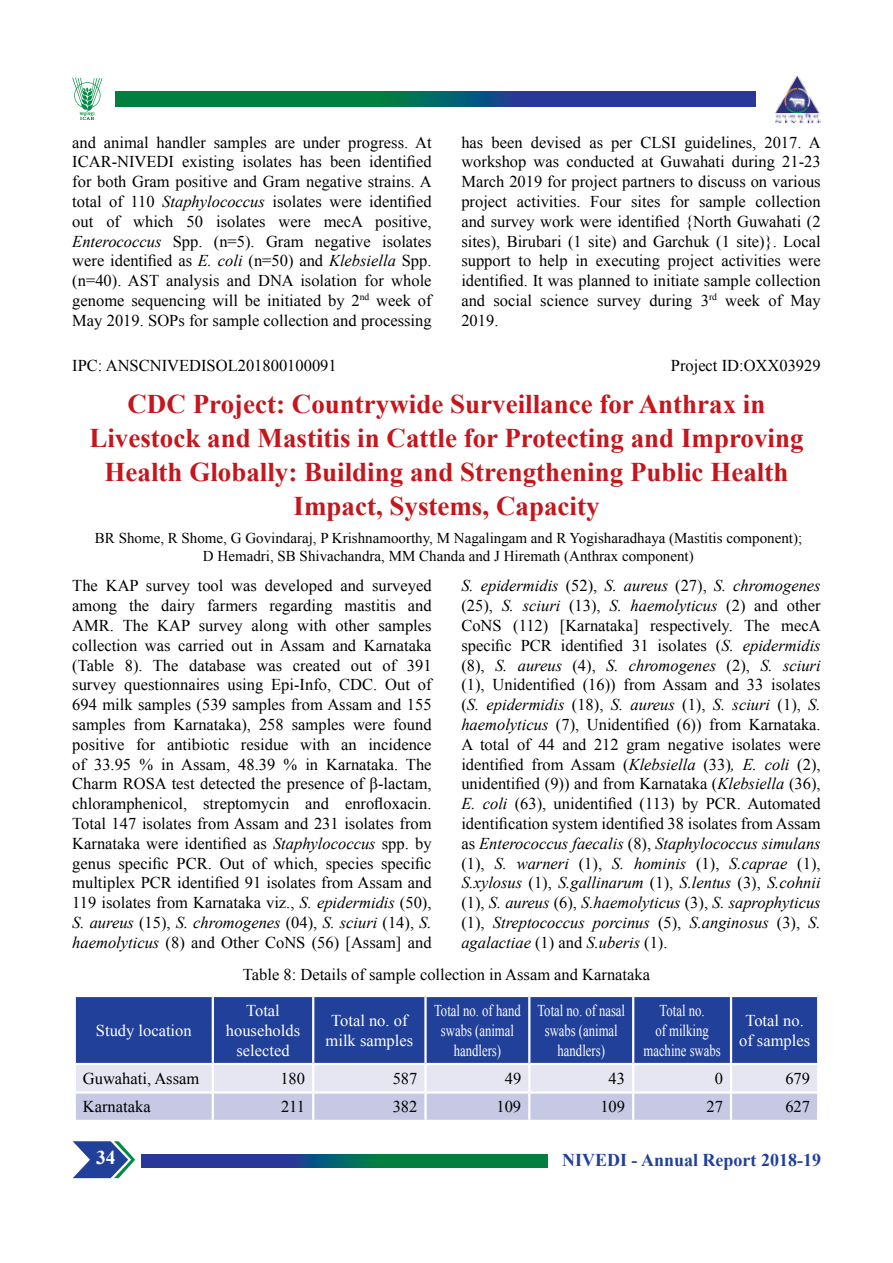
<style>
.page{position:relative;width:893px;height:1263px;background:#fff}
.page>*{position:absolute;margin:0;border:0;box-sizing:border-box;transform-origin:0 0}
.t1{font:700 27px/33.8px "Times New Roman";color:#c4161c;text-align:center}
.t2{font:700 19.5px "Times New Roman";color:#fff}
.t3{font:700 18px "Times New Roman";color:#21409a}
.t4{font:16.5px/19.8px "Times New Roman";color:#000;text-align:justify}
.t5{font:16.5px/19.8px "Times New Roman";color:#fff;text-align:center;scale:.77 1}
.t6{font:16.5px/19.8px "Times New Roman";color:#fff;text-align:center}
.t7{font:15px/18px "Times New Roman";color:#000;text-align:center}
.s1{font-style:italic}
</style>
<div class="page">
<svg style="left:141px;top:1154px;width:407px;height:14px;background:#105e68"></svg>
<svg style="left:72px;top:78px;width:31px;height:42px"></svg>
<img style="left:775px;top:75px;width:46px;height:48px">
<svg style="left:116px;top:91px;width:639px;height:15px;background:#105e68"></svg>
<svg style="left:73px;top:1141px;width:62px;height:37px"></svg>
<div style="left:76px;top:997px;width:741px;height:66px;background:#21409a"></div>
<svg style="left:76px;top:1065px;width:741px;height:55px;background:#d7d7eb"></svg>
<hr style="left:212px;top:997px;width:2px;height:66px;background:#fff">
<hr style="left:312px;top:997px;width:2px;height:66px;background:#fff">
<hr style="left:424px;top:997px;width:3px;height:66px;background:#fff">
<hr style="left:528px;top:997px;width:2px;height:66px;background:#fff">
<hr style="left:632px;top:997px;width:2px;height:66px;background:#fff">
<hr style="left:730px;top:997px;width:2px;height:66px;background:#fff">
<hr style="left:212px;top:1065px;width:2px;height:26px;background:#fff">
<hr style="left:312px;top:1065px;width:2px;height:26px;background:#fff">
<hr style="left:424px;top:1065px;width:3px;height:26px;background:#fff">
<hr style="left:528px;top:1065px;width:2px;height:26px;background:#fff">
<hr style="left:632px;top:1065px;width:2px;height:26px;background:#fff">
<hr style="left:730px;top:1065px;width:2px;height:26px;background:#fff">
<hr style="left:74px;top:1091px;width:139px;height:2px;background:#fff">
<hr style="left:213px;top:1091px;width:100px;height:2px;background:#fff">
<hr style="left:212px;top:1093px;width:2px;height:27px;background:#fff">
<hr style="left:313px;top:1091px;width:112px;height:2px;background:#fff">
<hr style="left:312px;top:1093px;width:2px;height:27px;background:#fff">
<hr style="left:425px;top:1091px;width:104px;height:2px;background:#fff">
<hr style="left:424px;top:1093px;width:3px;height:27px;background:#fff">
<hr style="left:529px;top:1091px;width:104px;height:2px;background:#fff">
<hr style="left:528px;top:1093px;width:2px;height:27px;background:#fff">
<hr style="left:633px;top:1091px;width:98px;height:2px;background:#fff">
<hr style="left:632px;top:1093px;width:2px;height:27px;background:#fff">
<hr style="left:731px;top:1091px;width:88px;height:2px;background:#fff">
<hr style="left:730px;top:1093px;width:2px;height:27px;background:#fff">
<p class="t4" style="left:72px;top:132px;width:361px">and animal handler samples are under progress. At ICAR-NIVEDI existing isolates has been identified for both Gram positive and Gram negative strains. A total of 110 <span class="s1">Staphylococcus</span> isolates were identified out of which 50 isolates were mecA positive, <span class="s1">Enterococcus</span> Spp. (n=5). Gram negative isolates were identified as <span class="s1">E. coli</span> (n=50) and <span class="s1">Klebsiella</span> Spp. (n=40). AST analysis and DNA isolation for whole genome sequencing will be initiated by 2<sup>nd</sup> week of May 2019. SOPs for sample collection and processing</p>
<p class="t4" style="left:461px;top:132px;width:361px">has been devised as per CLSI guidelines, 2017. A workshop was conducted at Guwahati during 21-23<br>March 2019 for project partners to discuss on various project activities. Four sites for sample collection and survey work were identified {North Guwahati (2 sites), Birubari (1 site) and Garchuk (1 site)}. Local support to help in executing project activities were identified. It was planned to initiate sample collection and social science survey during 3<sup>rd</sup> week of May 2019.</p>
<p class="t4" style="left:72px;top:355px;width:266px">IPC: ANSCNIVEDISOL201800100091</p>
<p class="t4" style="left:671px;top:355px;width:151px">Project ID:OXX03929</p>
<h1 class="t1" style="left:89px;top:387px;width:715px">CDC Project: Countrywide Surveillance for Anthrax in Livestock and Mastitis in Cattle for Protecting and Improving Health Globally: Building and Strengthening Public Health Impact, Systems, Capacity</h1>
<p class="t7" style="left:95px;top:529px;width:709px">BR Shome, R Shome, G Govindaraj, P Krishnamoorthy, M Nagalingam and R Yogisharadhaya (Mastitis component);<br>D Hemadri, SB Shivachandra, MM Chanda and J Hiremath (Anthrax component)</p>
<p class="t4" style="left:72px;top:576px;width:361px">The KAP survey tool was developed and surveyed among the dairy farmers regarding mastitis and AMR. The KAP survey along with other samples collection was carried out in Assam and Karnataka (Table 8). The database was created out of 391 survey questionnaires using Epi-Info, CDC. Out of 694 milk samples (539 samples from Assam and 155 samples from Karnataka), 258 samples were found positive for antibiotic residue with an incidence of 33.95 % in Assam, 48.39 % in Karnataka. The Charm ROSA test detected the presence of β-lactam, chloramphenicol, streptomycin and enrofloxacin.<br>Total 147 isolates from Assam and 231 isolates from Karnataka were identified as <span class="s1">Staphylococcus</span> spp. by genus specific PCR. Out of which, species specific multiplex PCR identified 91 isolates from Assam and 119 isolates from Karnataka viz., <span class="s1">S. epidermidis</span> (50), <span class="s1">S. aureus</span> (15), <span class="s1">S. chromogenes</span> (04), <span class="s1">S. sciuri</span> (14), <span class="s1">S. haemolyticus</span> (8) and Other CoNS (56) [Assam] and</p>
<p class="t4" style="left:461px;top:576px;width:361px"><span class="s1">S. epidermidis</span> (52), <span class="s1">S. aureus</span> (27), <span class="s1">S. chromogenes </span>(25), <span class="s1">S. sciuri</span> (13), <span class="s1">S. haemolyticus</span> (2) and other CoNS (112) [Karnataka] respectively. The mecA specific PCR identified 31 isolates (<span class="s1">S. epidermidis </span>(8), <span class="s1">S. aureus</span> (4), <span class="s1">S. chromogenes</span> (2), <span class="s1">S. sciuri </span>(1), Unidentified (16)) from Assam and 33 isolates (<span class="s1">S. epidermidis</span> (18), <span class="s1">S. aureus</span> (1), <span class="s1">S. sciuri</span> (1), <span class="s1">S. haemolyticus</span> (7), Unidentified (6)) from Karnataka.<br>A total of 44 and 212 gram negative isolates were identified from Assam (<span class="s1">Klebsiella</span> (33)<span class="s1">, E. coli</span> (2), unidentified (9)) and from Karnataka (<span class="s1">Klebsiella</span> (36), <span class="s1">E. coli</span> (63), unidentified (113) by PCR. Automated identification system identified 38 isolates from Assam as <span class="s1">Enterococcus faecalis</span> (8), <span class="s1">Staphylococcus simulans </span>(1), <span class="s1">S. warneri</span> (1), <span class="s1">S. hominis</span> (1), <span class="s1">S.caprae</span> (1), <span class="s1">S.xylosus</span> (1), <span class="s1">S.gallinarum</span> (1), <span class="s1">S.lentus</span> (3), <span class="s1">S.cohnii </span>(1), <span class="s1">S. aureus</span> (6), <span class="s1">S.haemolyticus</span> (3), <span class="s1">S. saprophyticus </span>(1), <span class="s1">Streptococcus porcinus</span> (5), <span class="s1">S.anginosus</span> (3), <span class="s1">S. agalactiae</span> (1) and <span class="s1">S.uberis</span> (1).</p>
<p class="t4" style="left:243px;top:965px;width:409px">Table 8: Details of sample collection in Assam and Karnataka</p>
<p class="t6" style="left:96px;top:1020px;width:97px">Study location</p>
<p class="t6" style="left:226px;top:1000px;width:76px">Total households selected</p>
<p class="t6" style="left:326px;top:1010px;width:89px">Total no. of milk samples</p>
<p class="t5" style="left:434px;top:1000px;width:114px">Total no. of hand swabs (animal handlers)</p>
<p class="t5" style="left:537px;top:1000px;width:115px">Total no. of nasal swabs (animal handlers)</p>
<p class="t5" style="left:643px;top:1000px;width:102px">Total no.<br>of milking machine swabs</p>
<p class="t6" style="left:739px;top:1010px;width:72px">Total no. of samples</p>
<p class="t4" style="left:83px;top:1068px;width:118px">Guwahati, Assam</p>
<p class="t4" style="left:280px;top:1068px;width:26px">180</p>
<p class="t4" style="left:393px;top:1068px;width:26px">587</p>
<p class="t4" style="left:505px;top:1068px;width:18px">49</p>
<p class="t4" style="left:609px;top:1068px;width:18px">43</p>
<p class="t4" style="left:715px;top:1068px;width:10px">0</p>
<p class="t4" style="left:785px;top:1068px;width:26px">679</p>
<p class="t4" style="left:83px;top:1097px;width:69px">Karnataka</p>
<p class="t4" style="left:281px;top:1097px;width:26px">211</p>
<p class="t4" style="left:393px;top:1097px;width:26px">382</p>
<p class="t4" style="left:496px;top:1097px;width:26px">109</p>
<p class="t4" style="left:600px;top:1097px;width:26px">109</p>
<p class="t4" style="left:706px;top:1097px;width:18px">27</p>
<p class="t4" style="left:785px;top:1097px;width:26px">627</p>
<p class="t2" style="left:96px;top:1144px;width:21px">34</p>
<p class="t3" style="left:562px;top:1148px;width:261px">NIVEDI - Annual Report 2018-19</p>
</div>
